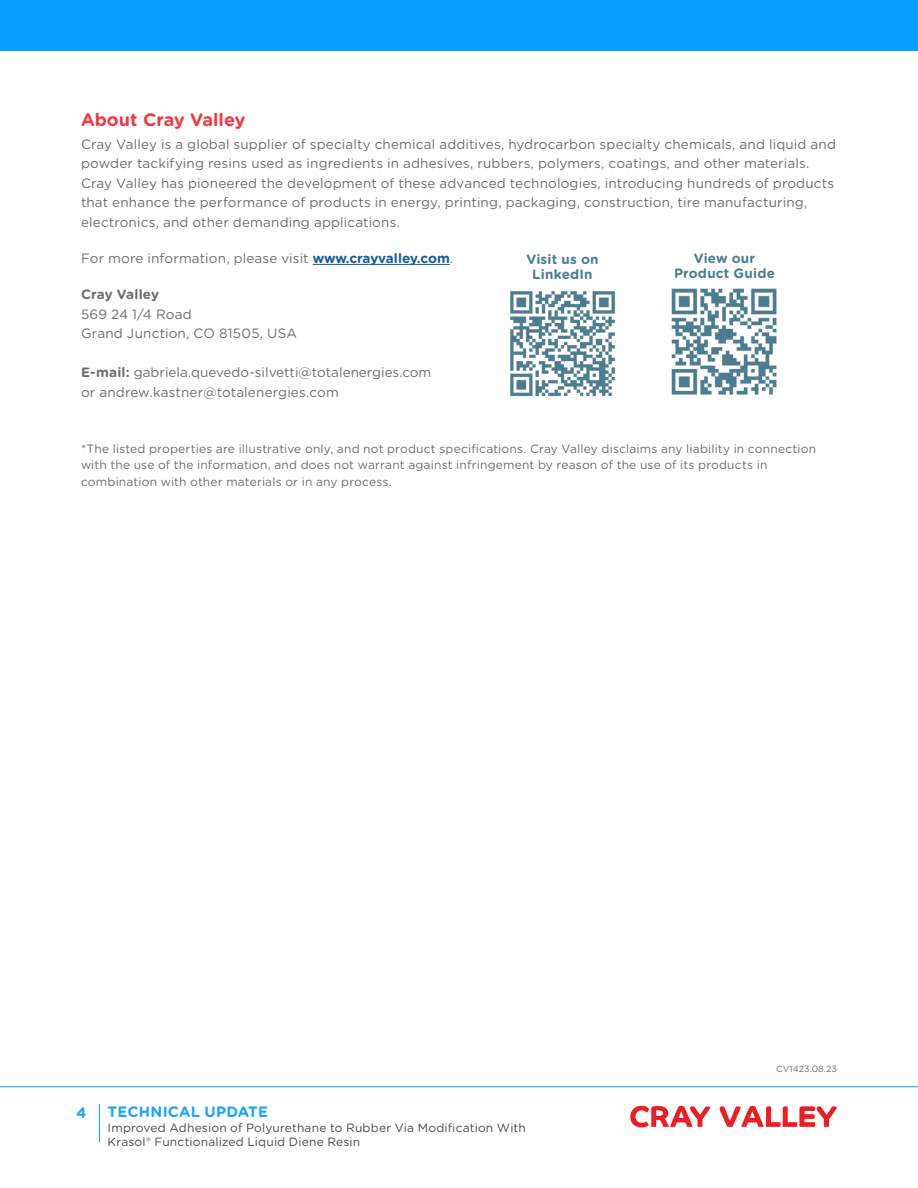
<style>
.page{position:relative;width:918px;height:1188px;background:#fff}
.page>*{position:absolute;margin:0;border:0;box-sizing:border-box;transform-origin:0 0}
.t1{font:700 18px "Gotham Rounded";color:#ee3a41}
.t2{font:700 15px "Gotham Rounded";letter-spacing:.01em;color:#1aa5ff}
.t3{font:13.5px/19.5px "Gotham Rounded";letter-spacing:.01em;color:#6c6d70}
.t4{font:700 13.5px/15px "Gotham Rounded";letter-spacing:.015em;color:#4a7d91;text-align:center}
.Body_Copy{font:12px/16.5px "Gotham Rounded";letter-spacing:.015em;color:#6c6d70}
.t5{font:12px/14.4px "Gotham Rounded";letter-spacing:.015em;color:#4b4949}
.t6{font:9px "Gotham Rounded";color:#6c6d70}
.s1{font-weight:700;color:#175d9e}
.s2{font-weight:700}
</style>
<div class="page">
<div style="left:0;top:0;width:918px;height:51px;background:#089eff"></div>
<svg style="left:630px;top:1106px;width:207px;height:21px"></svg>
<hr style="left:99px;top:1104px;width:1px;height:39px;background:#009bff">
<hr style="left:0;top:1086px;width:918px;height:1px;background:#009bff">
<hr style="left:313px;top:264px;width:137px;height:1px;background:#175d9e">
<img style="left:510px;top:291px;width:106px;height:106px">
<img style="left:671px;top:288px;width:106px;height:107px">
<p class="t1" style="left:81px;top:107px;width:166px">About Cray Valley</p>
<p class="t3" style="left:81px;top:134px;width:757px">Cray Valley is a global supplier of specialty chemical additives, hydrocarbon specialty chemicals, and liquid and powder tackifying resins used as ingredients in adhesives, rubbers, polymers, coatings, and other materials.<br>Cray Valley has pioneered the development of these advanced technologies, introducing hundreds of products that enhance the performance of products in energy, printing, packaging, construction, tire manufacturing, electronics, and other demanding applications.</p>
<p class="t3" style="left:81px;top:248px;width:374px">For more information, please visit <span class="s1">www.crayvalley.com</span>.</p>
<p class="t3" style="left:81px;top:284px;width:218px"><span class="s2">Cray Valley<br></span>569 24 1/4 Road<br>Grand Junction, CO 81505, USA</p>
<p class="t3" style="left:81px;top:362px;width:352px"><span class="s2">E-mail:</span> gabriela.quevedo-silvetti@totalenergies.com or andrew.kastner@totalenergies.com</p>
<p class="t4" style="left:526px;top:251px;width:74px">Visit us on<br>LinkedIn</p>
<p class="t4" style="left:674px;top:250px;width:102px">View our<br>Product Guide</p>
<p class="Body_Copy" style="left:81px;top:440px;width:737px">*The listed properties are illustrative only, and not product specifications. Cray Valley disclaims any liability in connection with the use of the information, and does not warrant against infringement by reason of the use of its products in combination with other materials or in any process.</p>
<p class="t2" style="left:76px;top:1102px;width:12px">4</p>
<p class="t2" style="left:108px;top:1101px;width:162px">TECHNICAL UPDATE</p>
<p class="t5" style="left:108px;top:1120px;width:420px">Improved Adhesion of Polyurethane to Rubber Via Modification With<br>Krasol® Functionalized Liquid Diene Resin</p>
<p class="t6" style="left:776px;top:1062px;width:62px">CV1423.08.23</p>
</div>
